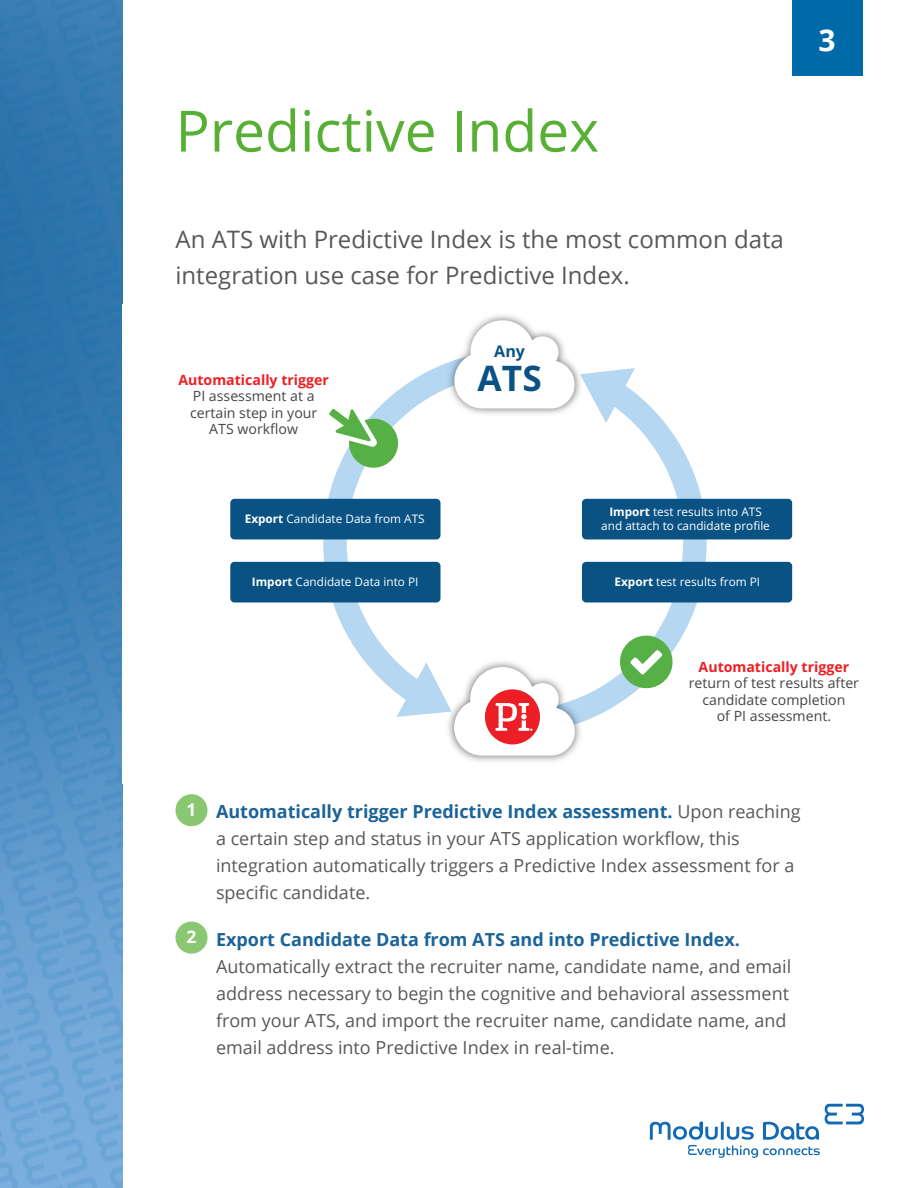
<style>
.page{position:relative;width:918px;height:1188px;background:#fff}
.page>*{position:absolute;margin:0;border:0;box-sizing:border-box;transform-origin:0 0}
.Heading_1{font:57px "Open Sans";color:#57af33}
.t1{font:700 35.25px "Open Sans";color:#095283}
.t2{font:700 30px "Open Sans";color:#fff}
.big_intro_graph{font:24px/36px "Open Sans";color:#585858}
.body{font:18px/27px "Open Sans";color:#585858}
.t3{font:700 17.4px "Open Sans";color:#fff}
.t4{font:700 16.05px "Open Sans";color:#095283}
.t5{font:14.1px/16.5px "Open Sans";color:#454646;text-align:center}
.t6{font:11.85px/14.1px "Open Sans";color:#fff;text-align:center}
.s1{font-weight:700;color:#ee1f23}
.s2{font-weight:700}
.s3{font-weight:700;color:#1b6497}
</style>
<div class="page">
<img style="left:0;top:0;width:122px;height:1188px">
<svg style="left:650px;top:1104px;width:214px;height:54px"></svg>
<div style="left:792px;top:0;width:70px;height:76px;background:#006aa9"></div>
<svg style="left:323px;top:364px;width:120px;height:329px"></svg>
<svg style="left:581px;top:393px;width:126px;height:327px"></svg>
<div style="left:230px;top:562px;width:211px;height:40px;background:#095283;border-radius:4px"></div>
<div style="left:230px;top:499px;width:211px;height:40px;background:#095283;border-radius:4px"></div>
<div style="left:582px;top:562px;width:210px;height:40px;background:#095283;border-radius:4px"></div>
<div style="left:582px;top:499px;width:210px;height:40px;background:#095283;border-radius:4px"></div>
<img style="left:450px;top:315px;width:71px;height:83px">
<img style="left:443px;top:351px;width:11px;height:39px">
<img style="left:464px;top:655px;width:123px;height:107px">
<img style="left:575px;top:694px;width:12px;height:40px">
<svg style="left:618px;top:634px;width:57px;height:56px"></svg>
<svg style="left:329px;top:409px;width:70px;height:60px"></svg>
<svg style="left:454px;top:320px;width:181px;height:103px"></svg>
<svg style="left:397px;top:662px;width:178px;height:94px"></svg>
<div style="left:176px;top:922px;width:32px;height:32px;background:#89c771;border-radius:50%"></div>
<div style="left:176px;top:794px;width:32px;height:32px;background:#89c771;border-radius:50%"></div>
<p class="Heading_1" style="left:176px;top:92px;width:425px">Predictive Index</p>
<p class="big_intro_graph" style="left:176px;top:221px;width:610px">An ATS with Predictive Index is the most common data integration use case for Predictive Index.</p>
<p class="t5" style="left:178px;top:371px;width:152px"><span class="s1">Automatically trigger<br></span>PI assessment at a certain step in your<br>ATS workflow</p>
<p class="t6" style="left:245px;top:511px;width:181px"><span class="s2">Export</span> Candidate Data from ATS</p>
<p class="t6" style="left:252px;top:574px;width:168px"><span class="s2">Import</span> Candidate Data into PI</p>
<p class="t4" style="left:494px;top:340px;width:32px">Any</p>
<p class="t1" style="left:478px;top:354px;width:66px">ATS</p>
<p class="t6" style="left:601px;top:504px;width:170px"><span class="s2">Import</span> test results into ATS and attach to candidate profile</p>
<p class="t6" style="left:615px;top:574px;width:147px"><span class="s2">Export</span> test results from PI</p>
<p class="t2" style="left:818px;top:19px;width:19px">3</p>
<p class="t5" style="left:689px;top:658px;width:172px"><span class="s1">Automatically trigger </span>return of test results after candidate completion<br>of PI assessment.</p>
<p class="t3" style="left:187px;top:797px;width:11px">1</p>
<p class="t3" style="left:187px;top:925px;width:11px">2</p>
<p class="body" style="left:216px;top:797px;width:586px"><span class="s3">Automatically trigger Predictive Index assessment.</span> Upon reaching a certain step and status in your ATS application workflow, this integration automatically triggers a Predictive Index assessment for a specific candidate.</p>
<p class="body" style="left:216px;top:925px;width:577px"><span class="s3">Export Candidate Data from ATS and into Predictive Index.<br></span>Automatically extract the recruiter name, candidate name, and email address necessary to begin the cognitive and behavioral assessment from your ATS, and import the recruiter name, candidate name, and email address into Predictive Index in real-time.</p>
</div>
